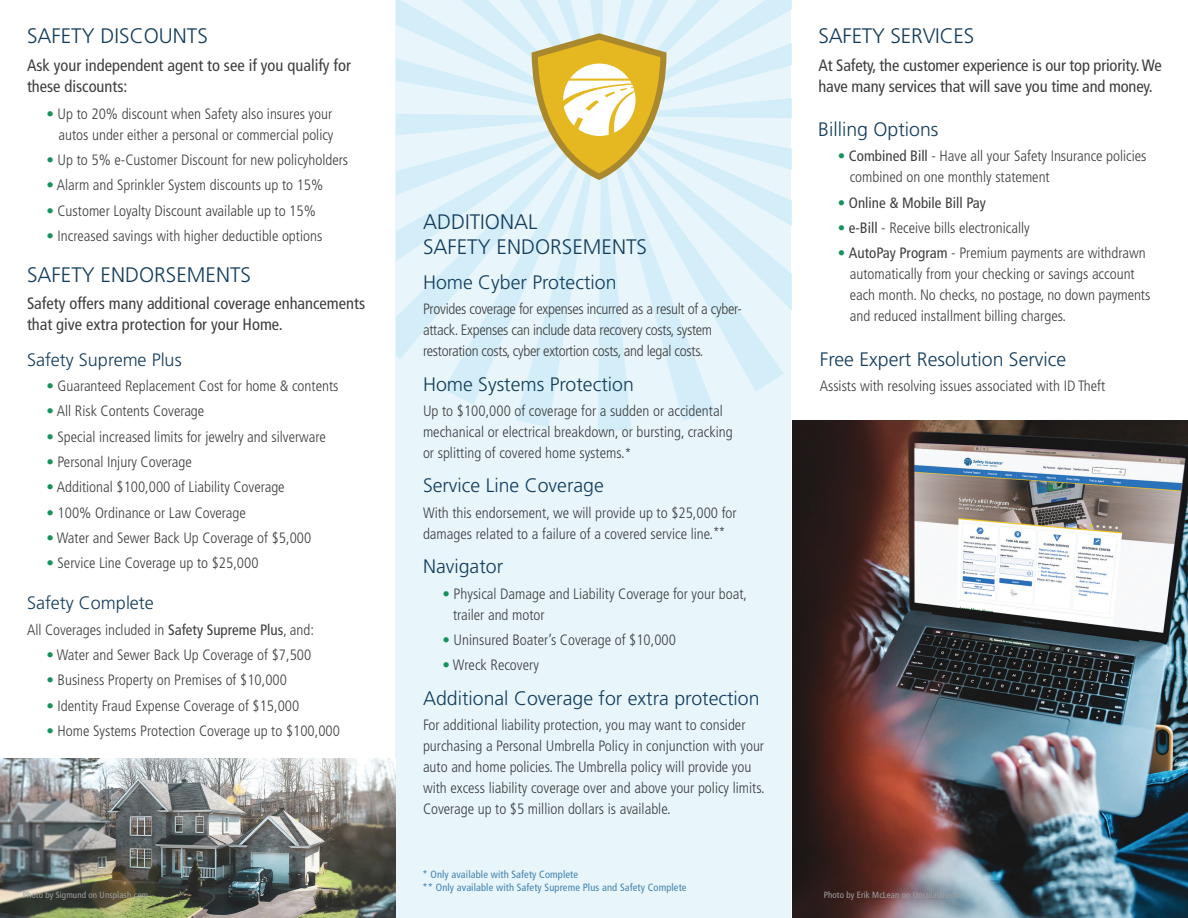
<style>
.page{position:relative;width:1188px;height:918px;background:#fff}
.page>*{position:absolute;margin:0;border:0;box-sizing:border-box;transform-origin:0 0}
.t1{font:300 21px/25.5px "Frutiger LT Std";color:#133d5c}
.t2{font:300 19.5px "Frutiger LT Std";color:#133d5c}
.t3{font:300 18px "Frutiger LT Std";color:#133d5c}
.t4{font:condensed 16.5px/21px "Frutiger LT Std";color:#3e3e3f}
.t5{font:300 condensed 15px/21px "Frutiger LT Std";color:#3e3e3f}
.t6{font:300 condensed 15px/21px "Frutiger LT Std";letter-spacing:-.02em;color:#3e3e3f}
.t7{font:condensed 15px "Frutiger LT Std";color:#3e3e3f}
.t8{font:condensed 10.5px/12.6px "Frutiger LT Std";letter-spacing:.01em;color:#4382ad}
.t9{font:condensed 9px "Frutiger LT Std";letter-spacing:.01em;color:#a0a0a0}
.s1{color:#17925f}
.s2{font-weight:400}
.s3{font-size:13.5px}
.s4{font-weight:300;color:#17925f}
</style>
<div class="page">
<div style="left:395px;top:0;width:396px;height:918px;background:#e8f6fc"></div>
<svg style="left:396px;top:0;width:395px;height:432px"></svg>
<svg style="left:532px;top:33px;width:135px;height:147px"></svg>
<img style="left:792px;top:420px;width:396px;height:498px">
<img style="left:0;top:758px;width:396px;height:160px">
<h1 class="t1" style="left:27px;top:23px;width:182px">SAFETY DISCOUNTS</h1>
<p class="t4" style="left:27px;top:54px;width:326px">Ask your independent agent to see if you qualify for these discounts:</p>
<p class="t5" style="left:46px;top:103px;width:289px;text-align:right"><span class="s1">•</span> Up to 20% discount when Safety also insures your autos under either a personal or commercial policy</p>
<p class="t5" style="left:46px;top:150px;width:303px"><span class="s1">•</span> Up to 5% e-Customer Discount for new policyholders</p>
<p class="t5" style="left:46px;top:175px;width:278px"><span class="s1">•</span> Alarm and Sprinkler System discounts up to 15%</p>
<p class="t5" style="left:46px;top:200px;width:271px"><span class="s1">•</span> Customer Loyalty Discount available up to 15%</p>
<p class="t5" style="left:46px;top:226px;width:277px"><span class="s1">•</span> Increased savings with higher deductible options</p>
<h1 class="t1" style="left:27px;top:262px;width:226px">SAFETY ENDORSEMENTS</h1>
<p class="t4" style="left:27px;top:293px;width:340px">Safety offers many additional coverage enhancements that give extra protection for your Home.</p>
<p class="t3" style="left:27px;top:349px;width:156px">Safety Supreme Plus</p>
<p class="t5" style="left:46px;top:375px;width:293px"><span class="s1">•</span> Guaranteed Replacement Cost for home &amp; contents</p>
<p class="t5" style="left:46px;top:401px;width:159px"><span class="s1">•</span> All Risk Contents Coverage</p>
<p class="t5" style="left:46px;top:426px;width:281px"><span class="s1">•</span> Special increased limits for jewelry and silverware</p>
<p class="t5" style="left:46px;top:451px;width:147px"><span class="s1">•</span> Personal Injury Coverage</p>
<p class="t5" style="left:46px;top:477px;width:240px"><span class="s1">•</span> Additional $100,000 of Liability Coverage</p>
<p class="t5" style="left:46px;top:502px;width:201px"><span class="s1">•</span> 100% Ordinance or Law Coverage</p>
<p class="t5" style="left:46px;top:527px;width:266px"><span class="s1">•</span> Water and Sewer Back Up Coverage of $5,000</p>
<p class="t5" style="left:46px;top:553px;width:214px"><span class="s1">•</span> Service Line Coverage up to $25,000</p>
<p class="t3" style="left:27px;top:593px;width:128px">Safety Complete</p>
<p class="t5" style="left:27px;top:619px;width:289px">All Coverages included in <span class="s2">Safety Supreme Plus</span>, and:</p>
<p class="t5" style="left:46px;top:645px;width:266px"><span class="s1">•</span> Water and Sewer Back Up Coverage of $7,500</p>
<p class="t5" style="left:46px;top:670px;width:242px"><span class="s1">•</span> Business Property on Premises of $10,000</p>
<p class="t5" style="left:46px;top:695px;width:254px"><span class="s1">•</span> Identity Fraud Expense Coverage of $15,000</p>
<p class="t5" style="left:46px;top:721px;width:295px"><span class="s1">•</span> Home Systems Protection Coverage up to $100,000</p>
<h1 class="t1" style="left:423px;top:209px;width:226px">ADDITIONAL<br>SAFETY ENDORSEMENTS</h1>
<h2 class="t2" style="left:423px;top:271px;width:195px">Home Cyber Protection</h2>
<p class="t6" style="left:423px;top:299px;width:320px">Provides coverage for expenses incurred as a result of a cyber&shy;attack. Expenses can include data recovery costs, system restoration costs, cyber extortion costs, and legal costs.</p>
<h2 class="t2" style="left:423px;top:373px;width:212px">Home Systems Protection</h2>
<p class="t5" style="left:423px;top:400px;width:311px">Up to $100,000 of coverage for a sudden or accidental mechanical or electrical breakdown, or bursting, cracking or splitting of covered home systems.<span class="s3">*</span></p>
<h2 class="t2" style="left:423px;top:475px;width:182px">Service Line Coverage</h2>
<p class="t5" style="left:423px;top:502px;width:315px">With this endorsement, we will provide up to $25,000 for damages related to a failure of a covered service line.<span class="s3">**</span></p>
<h2 class="t2" style="left:423px;top:555px;width:82px">Navigator</h2>
<p class="t5" style="left:453px;top:583px;width:296px;text-indent:-10px"><span class="s1">•</span> Physical Damage and Liability Coverage for your boat, trailer and motor</p>
<p class="t5" style="left:442px;top:629px;width:235px"><span class="s1">•</span> Uninsured Boater’s Coverage of $10,000</p>
<p class="t5" style="left:442px;top:655px;width:98px"><span class="s1">•</span> Wreck Recovery</p>
<h2 class="t2" style="left:423px;top:687px;width:338px">Additional Coverage for extra protection</h2>
<p class="t5" style="left:423px;top:715px;width:343px">For additional liability protection, you may want to consider purchasing a Personal Umbrella Policy in conjunction with your auto and home policies. The Umbrella policy will provide you with excess liability coverage over and above your policy limits.<br>Coverage up to $5 million dollars is available.</p>
<h1 class="t1" style="left:818px;top:23px;width:157px">SAFETY SERVICES</h1>
<p class="t4" style="left:818px;top:54px;width:345px">At Safety, the customer experience is our top priority. We have many services that will save you time and money.</p>
<h2 class="t2" style="left:818px;top:118px;width:122px">Billing Options</h2>
<p class="t5" style="left:850px;top:146px;width:298px;text-indent:-12px"><span class="s1">•</span> <span class="s2">Combined Bill</span> - Have all your Safety Insurance policies combined on one monthly statement</p>
<p class="t7" style="left:838px;top:194px;width:150px"><span class="s4">•</span> Online &amp; Mobile Bill Pay</p>
<p class="t5" style="left:838px;top:218px;width:193px"><span class="s1">•</span> <span class="s2">e-Bill</span> - Receive bills electronically</p>
<p class="t5" style="left:850px;top:243px;width:302px;text-indent:-12px"><span class="s1">•</span> <span class="s2">AutoPay Program</span> - Premium payments are withdrawn automatically from your checking or savings account each month. No checks, no postage, no down payments and reduced installment billing charges.</p>
<h2 class="t2" style="left:820px;top:348px;width:248px">Free Expert Resolution Service</h2>
<p class="t5" style="left:820px;top:375px;width:287px">Assists with resolving issues associated with ID Theft</p>
<p class="t8" style="left:423px;top:869px;width:266px">* Only available with Safety Complete<br>** Only available with Safety Supreme Plus and Safety Complete</p>
<p class="t9" style="left:23px;top:889px;width:127px">Photo by Sigmund on Unsplash.com</p>
<p class="t9" style="left:824px;top:889px;width:139px">Photo by Erik McLean on Unsplash.com</p>
</div>
